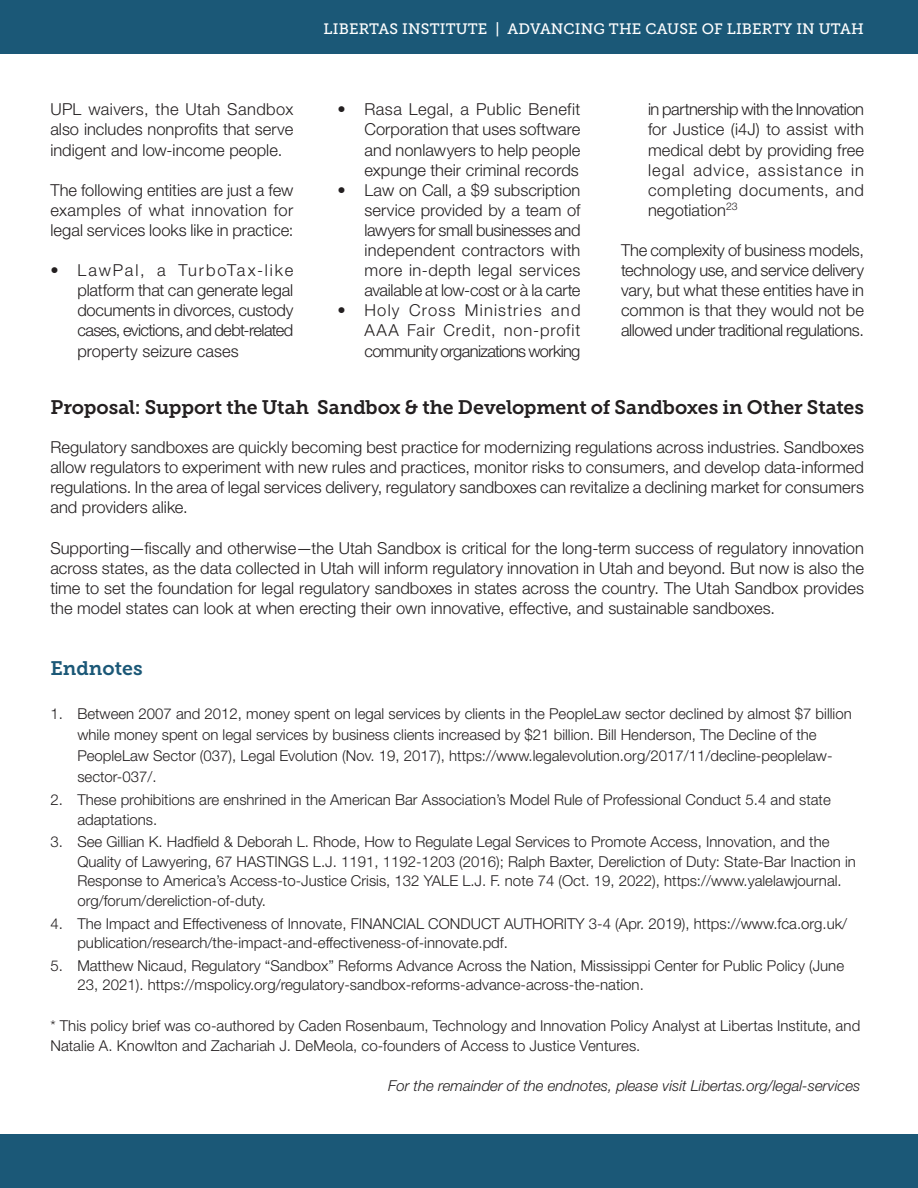
<style>
.page{position:relative;width:918px;height:1188px;background:#fff}
.page>*{position:absolute;margin:0;border:0;box-sizing:border-box;transform-origin:0 0}
.t1{font:19.5px "Museo Slab 700";letter-spacing:-.005em;color:#231f20}
.t2{font:19.5px "Museo Slab 700";color:#1b5877}
.t3{font:300 16.5px/20.1px "Helvetica Neue LT Pro";color:#231f20;text-align:justify}
.t4{font:300 15px/19.5px "Helvetica Neue LT Pro";color:#231f20}
.t5{font:italic 300 15px "Helvetica Neue LT Pro";color:#231f20}
.t6{font:15px "Museo Slab 500";letter-spacing:.01em;color:#fff}
</style>
<div class="page">
<div style="left:0;top:1134px;width:918px;height:54px;background:#1b5877"></div>
<div style="left:0;top:0;width:918px;height:54px;background:#1b5877"></div>
<p class="t3" style="left:50px;top:99px;width:244px">UPL waivers, the Utah Sandbox also includes nonprofits that serve indigent and low-income people.</p>
<p class="t3" style="left:50px;top:179px;width:245px">The following entities are just a few examples of what innovation for legal services looks like in practice:</p>
<p class="t3" style="left:77px;top:260px;width:218px;text-indent:-27px">• LawPal, a TurboTax-like platform that can generate legal documents in divorces, custody cases, evictions, and debt-related property seizure cases</p>
<p class="t6" style="left:324px;top:20px;width:542px">LIBERTAS INSTITUTE | ADVANCING THE CAUSE OF LIBERTY IN UTAH</p>
<p class="t3" style="left:364px;top:99px;width:218px;text-indent:-27px">• Rasa Legal, a Public Benefit Corporation that uses software and nonlawyers to help people expunge their criminal records</p>
<p class="t3" style="left:364px;top:179px;width:218px;text-indent:-27px">• Law on Call, a $9 subscription service provided by a team of lawyers for small businesses and independent contractors with more in-depth legal services available at low-cost or à la carte</p>
<p class="t3" style="left:364px;top:300px;width:217px;text-indent:-27px">• Holy Cross Ministries and AAA Fair Credit, non-profit community organizations working</p>
<p class="t3" style="left:648px;top:99px;width:218px">in partnership with the Innovation for Justice (i4J) to assist with medical debt by providing free legal advice, assistance in completing documents, and negotiation<sup>23</sup></p>
<p class="t3" style="left:621px;top:240px;width:245px">The complexity of business models, technology use, and service delivery vary, but what these entities have in common is that they would not be allowed under traditional regulations.</p>
<p class="t1" style="left:50px;top:396px;width:815px">Proposal: Support the Utah Sandbox &amp; the Development of Sandboxes in Other States</p>
<p class="t3" style="left:50px;top:437px;width:815px">Regulatory sandboxes are quickly becoming best practice for modernizing regulations across industries. Sandboxes allow regulators to experiment with new rules and practices, monitor risks to consumers, and develop data-informed regulations. In the area of legal services delivery, regulatory sandboxes can revitalize a declining market for consumers and providers alike.</p>
<p class="t3" style="left:50px;top:537px;width:815px">Supporting—fiscally and otherwise—the Utah Sandbox is critical for the long-term success of regulatory innovation across states, as the data collected in Utah will inform regulatory innovation in Utah and beyond. But now is also the time to set the foundation for legal regulatory sandboxes in states across the country. The Utah Sandbox provides the model states can look at when erecting their own innovative, effective, and sustainable sandboxes.</p>
<p class="t2" style="left:50px;top:657px;width:94px">Endnotes</p>
<p class="t4" style="left:77px;top:703px;width:776px;line-height:21px;text-indent:-27px">1. Between 2007 and 2012, money spent on legal services by clients in the PeopleLaw sector declined by almost $7 billion while money spent on legal services by business clients increased by $21 billion. Bill Henderson, The Decline of the PeopleLaw Sector (037), Legal Evolution (Nov. 19, 2017), https://www.legalevolution.org/2017/11/decline-peoplelaw&shy;sector-037/.</p>
<p class="t4" style="left:77px;top:790px;width:755px;text-indent:-27px">2. These prohibitions are enshrined in the American Bar Association’s Model Rule of Professional Conduct 5.4 and state adaptations.</p>
<p class="t4" style="left:77px;top:832px;width:780px;text-indent:-27px">3. See Gillian K. Hadfield &amp; Deborah L. Rhode, How to Regulate Legal Services to Promote Access, Innovation, and the Quality of Lawyering, 67 HASTINGS L.J. 1191, 1192-1203 (2016); Ralph Baxter, Dereliction of Duty: State-Bar Inaction in Response to America’s Access-to-Justice Crisis, 132 YALE L.J. F. note 74 (Oct. 19, 2022), https://www.yalelawjournal. org/forum/dereliction-of-duty.</p>
<p class="t4" style="left:77px;top:913px;width:771px;text-indent:-27px">4. The Impact and Effectiveness of Innovate, FINANCIAL CONDUCT AUTHORITY 3-4 (Apr. 2019), https://www.fca.org.uk/ publication/research/the-impact-and-effectiveness-of-innovate.pdf.</p>
<p class="t4" style="left:77px;top:955px;width:768px;text-indent:-27px">5. Matthew Nicaud, Regulatory “Sandbox” Reforms Advance Across the Nation, Mississippi Center for Public Policy (June<br>23, 2021). https://mspolicy.org/regulatory-sandbox-reforms-advance-across-the-nation.</p>
<p class="t4" style="left:50px;top:1016px;width:811px">* This policy brief was co-authored by Caden Rosenbaum, Technology and Innovation Policy Analyst at Libertas Institute, and<br>Natalie A. Knowlton and Zachariah J. DeMeola, co-founders of Access to Justice Ventures.</p>
<p class="t5" style="left:388px;top:1077px;width:474px">For the remainder of the endnotes, please visit Libertas.org/legal-services</p>
</div>
